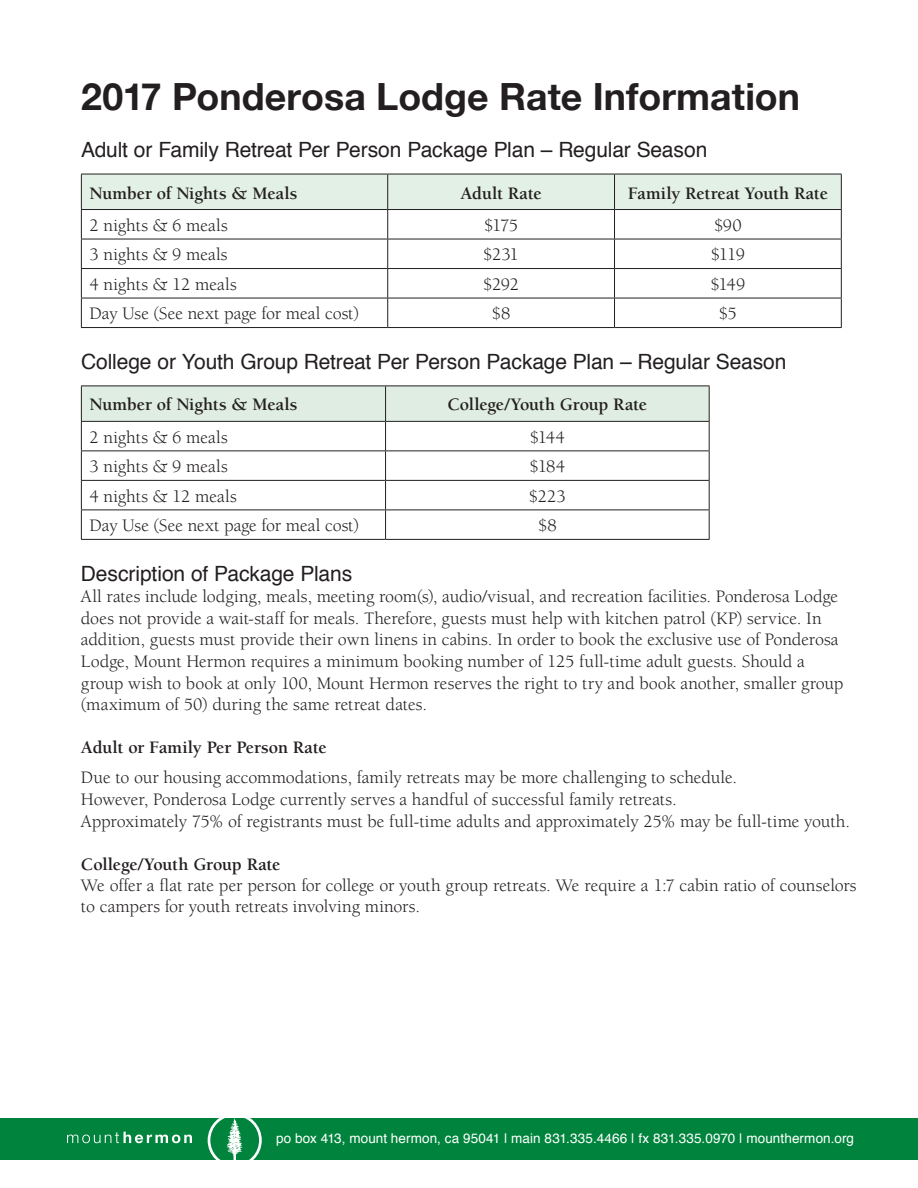
<style>
.page{position:relative;width:918px;height:1188px;background:#fff}
.page>*{position:absolute;margin:0;border:0;box-sizing:border-box;transform-origin:0 0}
.t1{font:700 37.5px "Helvetica Neue";color:#231f20}
.t2{font:21px "Helvetica";letter-spacing:-.01em;color:#231f20}
.t3{font:18px/21.6px "Berkeley";color:#231f20}
.t4{font:700 18px "Berkeley";letter-spacing:-.01em;color:#231f20}
.t5{font:13.5px "Helvetica";letter-spacing:.01em;color:#fff}
</style>
<div class="page">
<div style="left:0;top:1118px;width:918px;height:42px;background:#00843d"></div>
<svg style="left:67px;top:1132px;width:125px;height:11px"></svg>
<svg style="left:208px;top:1118px;width:54px;height:42px"></svg>
<hr style="left:81px;top:327px;width:307px;height:1px;background:#231f20">
<svg style="left:81px;top:174px;width:761px;height:153px"></svg>
<hr style="left:388px;top:268px;width:227px;height:1px;background:#231f20">
<hr style="left:615px;top:268px;width:227px;height:1px;background:#231f20">
<hr style="left:388px;top:298px;width:227px;height:1px;background:#231f20">
<hr style="left:615px;top:298px;width:227px;height:1px;background:#231f20">
<hr style="left:388px;top:327px;width:227px;height:1px;background:#231f20">
<hr style="left:615px;top:327px;width:227px;height:1px;background:#231f20">
<hr style="left:388px;top:174px;width:227px;height:1px;background:#231f20">
<hr style="left:387px;top:174px;width:1px;height:35px;background:#231f20">
<hr style="left:81px;top:539px;width:305px;height:1px;background:#231f20">
<svg style="left:81px;top:386px;width:629px;height:153px"></svg>
<hr style="left:386px;top:480px;width:324px;height:1px;background:#231f20">
<hr style="left:386px;top:510px;width:324px;height:1px;background:#231f20">
<hr style="left:386px;top:539px;width:324px;height:1px;background:#231f20">
<h1 class="t1" style="left:81px;top:67px;width:721px">2017 Ponderosa Lodge Rate Information</h1>
<p class="t2" style="left:81px;top:134px;width:628px">Adult or Family Retreat Per Person Package Plan – Regular Season</p>
<p class="t4" style="left:89px;top:183px;width:209px">Number of Nights &amp; Meals</p>
<p class="t4" style="left:460px;top:183px;width:83px">Adult Rate</p>
<p class="t4" style="left:628px;top:183px;width:202px">Family Retreat Youth Rate</p>
<p class="t3" style="left:89px;top:215px;width:140px">2 nights &amp; 6 meals</p>
<p class="t3" style="left:484px;top:215px;width:36px">$175</p>
<p class="t3" style="left:714px;top:215px;width:29px">$90</p>
<p class="t3" style="left:89px;top:244px;width:140px">3 nights &amp; 9 meals</p>
<p class="t3" style="left:483px;top:244px;width:37px">$231</p>
<p class="t3" style="left:711px;top:244px;width:36px">$119</p>
<p class="t3" style="left:89px;top:274px;width:149px">4 nights &amp; 12 meals</p>
<p class="t3" style="left:483px;top:274px;width:38px">$292</p>
<p class="t3" style="left:710px;top:274px;width:37px">$149</p>
<p class="t3" style="left:89px;top:303px;width:271px">Day Use (See next page for meal cost)</p>
<p class="t3" style="left:492px;top:303px;width:20px">$8</p>
<p class="t3" style="left:719px;top:303px;width:19px">$5</p>
<p class="t2" style="left:81px;top:345px;width:707px">College or Youth Group Retreat Per Person Package Plan – Regular Season</p>
<p class="t4" style="left:89px;top:395px;width:209px">Number of Nights &amp; Meals</p>
<p class="t4" style="left:448px;top:395px;width:201px">College/Youth Group Rate</p>
<p class="t3" style="left:89px;top:427px;width:140px">2 nights &amp; 6 meals</p>
<p class="t3" style="left:530px;top:427px;width:37px">$144</p>
<p class="t3" style="left:89px;top:456px;width:140px">3 nights &amp; 9 meals</p>
<p class="t3" style="left:530px;top:456px;width:37px">$184</p>
<p class="t3" style="left:89px;top:486px;width:149px">4 nights &amp; 12 meals</p>
<p class="t3" style="left:529px;top:486px;width:38px">$223</p>
<p class="t3" style="left:89px;top:515px;width:271px">Day Use (See next page for meal cost)</p>
<p class="t3" style="left:538px;top:515px;width:20px">$8</p>
<p class="t2" style="left:81px;top:557px;width:273px">Description of Package Plans</p>
<p class="t3" style="left:81px;top:586px;width:764px">All rates include lodging, meals, meeting room(s), audio/visual, and recreation facilities. Ponderosa Lodge does not provide a wait-staff for meals. Therefore, guests must help with kitchen patrol (KP) service. In addition, guests must provide their own linens in cabins. In order to book the exclusive use of Ponderosa Lodge, Mount Hermon requires a minimum booking number of 125 full-time adult guests. Should a group wish to book at only 100, Mount Hermon reserves the right to try and book another, smaller group (maximum of 50) during the same retreat dates.</p>
<p class="t4" style="left:81px;top:738px;width:247px">Adult or Family Per Person Rate</p>
<p class="t3" style="left:81px;top:767px;width:771px">Due to our housing accommodations, family retreats may be more challenging to schedule.<br>However, Ponderosa Lodge currently serves a handful of successful family retreats.<br>Approximately 75% of registrants must be full-time adults and approximately 25% may be full-time youth.</p>
<p class="t4" style="left:81px;top:855px;width:201px">College/Youth Group Rate</p>
<p class="t3" style="left:81px;top:875px;width:777px;line-height:21px">We offer a flat rate per person for college or youth group retreats. We require a 1:7 cabin ratio of counselors to campers for youth retreats involving minors.</p>
<p class="t5" style="left:276px;top:1128px;width:580px">po box 413, mount hermon, ca 95041 | main 831.335.4466 | fx 831.335.0970 | mounthermon.org</p>
</div>
